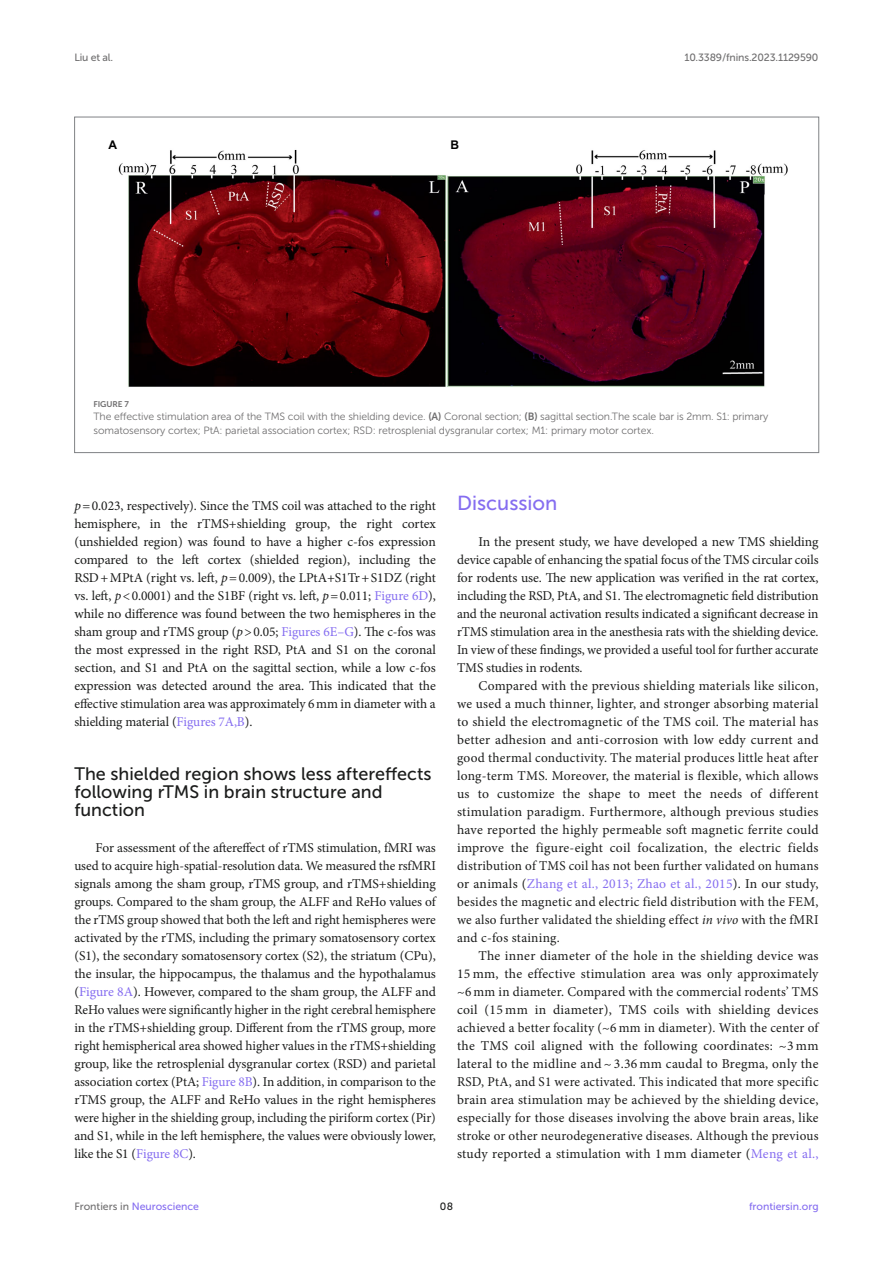
<style>
.page{position:relative;width:893px;height:1263px;background:#fff}
.page>*{position:absolute;margin:0;border:0;box-sizing:border-box;transform-origin:0 0}
.HEAD_1{font:20.25px "Museo Sans 500";color:#856df0}
.HEAD_2{font:18px/18px "Museo Sans 500";color:#1b1c1b}
.TEXT_FLUSH{font:13.5px/18px "Minion Pro";letter-spacing:-.005em;color:#1b1c1b;text-align:justify}
.TEXT{font:13.5px/18px "Minion Pro";letter-spacing:.02em;color:#1b1c1b;text-align:justify}
.t1{font:700 12px "Arial";color:#010001}
.FIG_LEG{font:10.5px/13.5px "Museo Sans 300";letter-spacing:-.01em;color:#706f70}
.t2{font:10.5px "Museo Sans 500";color:#856df0}
.t3{font:10.5px "Museo Sans 500";letter-spacing:-.015em;color:#706f70}
.t4{font:10.5px "Museo Sans 500";color:#1b1c1b}
.FIG_HD{font:8.25px "Museo Sans 700";letter-spacing:-.01em;color:#706f70}
.s1{font-family:"Museo Sans 700"}
.s2{font-style:italic}
.s3{color:#856df0}
.s4{color:#706f70}
</style>
<div class="page">
<img style="left:118px;top:150px;width:670px;height:237px">
<p class="t3" style="left:74px;top:51px;width:40px">Liu et al.</p>
<p class="t3" style="left:684px;top:51px;width:136px">10.3389/fnins.2023.1129590</p>
<p class="t1" style="left:109px;top:136px;width:10px">A</p>
<p class="t1" style="left:450px;top:136px;width:10px">B</p>
<p class="FIG_HD" style="left:94px;top:399px;width:37px">FIGURE 7</p>
<p class="FIG_LEG" style="left:94px;top:410px;width:676px">The effective stimulation area of the TMS coil with the shielding device. <span class="s1">(A)</span> Coronal section; <span class="s1">(B)</span> sagittal section.The scale bar is 2 mm. S1: primary somatosensory cortex; PtA: parietal association cortex; RSD: retrosplenial dysgranular cortex; M1: primary motor cortex.</p>
<p class="TEXT_FLUSH" style="left:74px;top:497px;width:363px"><span class="s2">p</span>=0.023, respectively). Since the TMS coil was attached to the right hemisphere, in the rTMS+shielding group, the right cortex (unshielded region) was found to have a higher c-fos expression compared to the left cortex (shielded region), including the RSD+MPtA (right vs. left, <span class="s2">p</span>=0.009), the LPtA+S1Tr+S1DZ (right vs. left, <span class="s2">p</span>&lt;0.0001) and the S1BF (right vs. left, <span class="s2">p</span>=0.011; <span class="s3">Figure 6D</span>), while no difference was found between the two hemispheres in the sham group and rTMS group (<span class="s2">p</span>&gt;0.05; <span class="s3">Figures 6E–G</span>). The c-fos was the most expressed in the right RSD, PtA and S1 on the coronal section, and S1 and PtA on the sagittal section, while a low c-fos expression was detected around the area. This indicated that the effective stimulation area was approximately 6mm in diameter with a shielding material (<span class="s3">Figures 7A,B</span>).</p>
<p class="HEAD_2" style="left:74px;top:765px;width:359px">The shielded region shows less aftereffects following rTMS in brain structure and function</p>
<p class="TEXT_FLUSH" style="left:74px;top:839px;width:363px;text-indent:21px">For assessment of the aftereffect of rTMS stimulation, fMRI was used to acquire high-spatial-resolution data. We measured the rsfMRI signals among the sham group, rTMS group, and rTMS+shielding groups. Compared to the sham group, the ALFF and ReHo values of the rTMS group showed that both the left and right hemispheres were activated by the rTMS, including the primary somatosensory cortex (S1), the secondary somatosensory cortex (S2), the striatum (CPu), the insular, the hippocampus, the thalamus and the hypothalamus (<span class="s3">Figure 8A</span>). However, compared to the sham group, the ALFF and ReHo values were significantly higher in the right cerebral hemisphere in the rTMS+shielding group. Different from the rTMS group, more right hemispherical area showed higher values in the rTMS+shielding group, like the retrosplenial dysgranular cortex (RSD) and parietal association cortex (PtA; <span class="s3">Figure 8B</span>). In addition, in comparison to the rTMS group, the ALFF and ReHo values in the right hemispheres were higher in the shielding group, including the piriform cortex (Pir) and S1, while in the left hemisphere, the values were obviously lower, like the S1 (<span class="s3">Figure 8C</span>).</p>
<p class="HEAD_1" style="left:457px;top:492px;width:102px">Discussion</p>
<p class="TEXT_FLUSH" style="left:457px;top:533px;width:363px;text-indent:21px">In the present study, we have developed a new TMS shielding device capable of enhancing the spatial focus of the TMS circular coils for rodents use. The new application was verified in the rat cortex, including the RSD, PtA, and S1. The electromagnetic field distribution and the neuronal activation results indicated a significant decrease in rTMS stimulation area in the anesthesia rats with the shielding device.<br>In view of these findings, we provided a useful tool for further accurate TMS studies in rodents.</p>
<p class="TEXT" style="left:457px;top:677px;width:363px;text-indent:21px">Compared with the previous shielding materials like silicon, we used a much thinner, lighter, and stronger absorbing material to shield the electromagnetic of the TMS coil. The material has better adhesion and anti-corrosion with low eddy current and good thermal conductivity. The material produces little heat after long-term TMS. Moreover, the material is flexible, which allows us to customize the shape to meet the needs of different stimulation paradigm. Furthermore, although previous studies have reported the highly permeable soft magnetic ferrite could improve the figure-eight coil focalization, the electric fields distribution of TMS coil has not been further validated on humans or animals (<span class="s3">Zhang et al., 2013; Zhao et al., 2015</span>). In our study, besides the magnetic and electric field distribution with the FEM, we also further validated the shielding effect <span class="s2">in vivo</span> with the fMRI and c-fos staining.</p>
<p class="TEXT" style="left:457px;top:947px;width:363px;text-indent:21px">The inner diameter of the hole in the shielding device was 15 mm, the effective stimulation area was only approximately ~6 mm in diameter. Compared with the commercial rodents’ TMS coil (15 mm in diameter), TMS coils with shielding devices achieved a better focality (~6 mm in diameter). With the center of the TMS coil aligned with the following coordinates: ~3 mm lateral to the midline and ~ 3.36 mm caudal to Bregma, only the RSD, PtA, and S1 were activated. This indicated that more specific brain area stimulation may be achieved by the shielding device, especially for those diseases involving the above brain areas, like stroke or other neurodegenerative diseases. Although the previous study reported a stimulation with 1 mm diameter (<span class="s3">Meng et al.,</span></p>
<p class="t2" style="left:74px;top:1200px;width:126px"><span class="s4">Frontiers in</span> Neuroscience</p>
<p class="t4" style="left:440px;top:1200px;width:15px">08</p>
<p class="t2" style="left:749px;top:1200px;width:71px">frontiersin.org</p>
</div>
